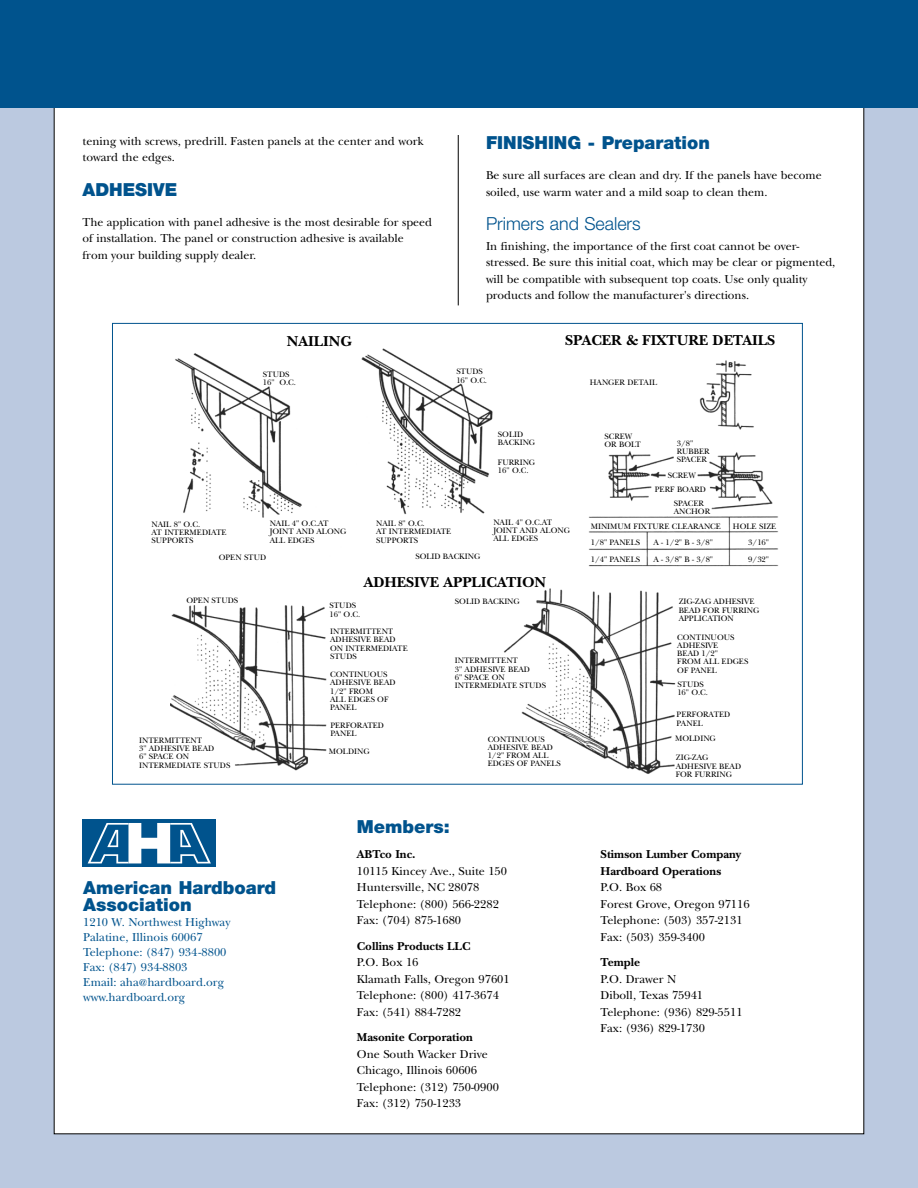
<style>
.page{position:relative;width:918px;height:1188px;background:#fff}
.page>*{position:absolute;margin:0;border:0;box-sizing:border-box;transform-origin:0 0}
.t1{font:900 18px/16.5px "Helvetica Neue";color:#00538d}
.t2{font:300 18px "Helvetica Neue";color:#00538d}
.t3{font:700 15px "New Baskerville";color:#000}
.t4{font:12px/16.5px "New Baskerville";color:#000}
.t5{font:12px/15px "New Baskerville";color:#00538d}
.t6{font:700 12px/16.5px "New Baskerville";color:#000}
.t7{font:8.25px/8.2px "New Baskerville";color:#000}
.s1{font-size:10.5px}
</style>
<div class="page">
<div style="left:0;top:108px;width:918px;height:1080px;background:#bbc9e0"></div>
<div style="left:54px;top:54px;width:810px;height:1080px;background:#fff"></div>
<img style="left:171px;top:348px;width:608px;height:426px">
<div style="left:0;top:0;width:918px;height:108px;background:#00538d"></div>
<div style="left:82px;top:819px;width:134px;height:47px;background:#00538d"></div>
<svg style="left:88px;top:823px;width:123px;height:40px"></svg>
<hr style="left:458px;top:135px;width:1px;height:170px;background:#000">
<p class="t4" style="left:82px;top:134px;width:343px">tening with screws, predrill. Fasten panels at the center and work toward the edges.</p>
<h1 class="t1" style="left:82px;top:183px;width:96px">ADHESIVE</h1>
<p class="t4" style="left:82px;top:215px;width:351px">The application with panel adhesive is the most desirable for speed of installation. The panel or construction adhesive is available from your building supply dealer.</p>
<h1 class="t1" style="left:486px;top:136px;width:225px">FINISHING - Preparation</h1>
<p class="t4" style="left:486px;top:169px;width:337px">Be sure all surfaces are clean and dry. If the panels have become soiled, use warm water and a mild soap to clean them.</p>
<h1 class="t2" style="left:486px;top:218px;width:156px">Primers and Sealers</h1>
<p class="t4" style="left:486px;top:239px;width:351px">In finishing, the importance of the first coat cannot be over&shy;stressed. Be sure this initial coat, which may be clear or pigmented, will be compatible with subsequent top coats. Use only quality products and follow the manufacturer's directions.</p>
<p class="t3" style="left:287px;top:336px;width:67px">NAILING</p>
<p class="t3" style="left:565px;top:335px;width:212px">SPACER &amp; FIXTURE DETAILS</p>
<p class="t7" style="left:263px;top:371px;width:35px">STUDS<br>16" O.C.</p>
<p class="t7" style="left:456px;top:369px;width:32px">STUDS<br>16" O.C.</p>
<p class="t7" style="left:498px;top:431px;width:39px">SOLID<br>BACKING</p>
<p class="t7" style="left:498px;top:459px;width:39px">FURRING<br>16" O.C.</p>
<p class="t7" style="left:152px;top:521px;width:77px">NAIL 8" O.C.<br>AT INTERMEDIATE<br>SUPPORTS</p>
<p class="t7" style="left:270px;top:520px;width:78px">NAIL 4" O.C.AT<br>JOINT AND ALONG<br>ALL EDGES</p>
<p class="t7" style="left:376px;top:520px;width:77px">NAIL 8" O.C.<br>AT INTERMEDIATE<br>SUPPORTS</p>
<p class="t7" style="left:493px;top:519px;width:78px">NAIL 4" O.C.AT<br>JOINT AND ALONG<br>ALL EDGES</p>
<p class="t7" style="left:219px;top:554px;width:49px">OPEN STUD</p>
<p class="t7" style="left:186px;top:597px;width:53px">OPEN STUDS</p>
<p class="t7" style="left:139px;top:737px;width:93px">INTERMITTENT<br>3" ADHESIVE BEAD<br>6" SPACE ON<br>INTERMEDIATE STUDS</p>
<h1 class="t1" style="left:83px;top:881px;width:194px">American Hardboard<br>Association</h1>
<p class="t5" style="left:83px;top:916px;width:149px">1210 W. Northwest Highway<br>Palatine, Illinois 60067<br>Telephone: (847) 934-8800<br>Fax: (847) 934-8803<br>Email: aha<span class="s1">@</span>hardboard.org www.hardboard.org</p>
<p class="t7" style="left:415px;top:553px;width:66px">SOLID BACKING</p>
<p class="t3" style="left:364px;top:577px;width:184px">ADHESIVE APPLICATION</p>
<p class="t7" style="left:330px;top:603px;width:32px">STUDS<br>16" O.C.</p>
<p class="t7" style="left:330px;top:628px;width:79px">INTERMITTENT<br>ADHESIVE BEAD<br>ON INTERMEDIATE<br>STUDS</p>
<p class="t7" style="left:330px;top:671px;width:67px">CONTINUOUS<br>ADHESIVE BEAD<br>1/2" FROM<br>ALL EDGES OF<br>PANEL</p>
<p class="t7" style="left:330px;top:722px;width:55px">PERFORATED<br>PANEL</p>
<p class="t7" style="left:329px;top:748px;width:42px">MOLDING</p>
<p class="t7" style="left:455px;top:598px;width:66px">SOLID BACKING</p>
<p class="t7" style="left:455px;top:658px;width:93px">INTERMITTENT<br>3" ADHESIVE BEAD<br>6" SPACE ON<br>INTERMEDIATE STUDS</p>
<p class="t7" style="left:488px;top:736px;width:75px">CONTINUOUS<br>ADHESIVE BEAD<br>1/2" FROM ALL<br>EDGES OF PANELS</p>
<h1 class="t1" style="left:357px;top:820px;width:95px">Members:</h1>
<p class="t6" style="left:357px;top:847px;width:60px">ABTco Inc.</p>
<p class="t4" style="left:357px;top:864px;width:152px">10115 Kincey Ave., Suite 150<br>Huntersville, NC 28078<br>Telephone: (800) 566-2282<br>Fax: (704) 875-1680</p>
<p class="t6" style="left:357px;top:939px;width:115px">Collins Products LLC</p>
<p class="t4" style="left:357px;top:955px;width:154px">P.O. Box 16<br>Klamath Falls, Oregon 97601<br>Telephone: (800) 417-3674<br>Fax: (541) 884-7282</p>
<p class="t6" style="left:357px;top:1030px;width:117px">Masonite Corporation</p>
<p class="t4" style="left:357px;top:1047px;width:143px">One South Wacker Drive<br>Chicago, Illinois 60606<br>Telephone: (312) 750-0900<br>Fax: (312) 750-1233</p>
<p class="t7" style="left:590px;top:379px;width:69px">HANGER DETAIL</p>
<p class="t7" style="left:605px;top:433px;width:38px">SCREW<br>OR BOLT</p>
<p class="t7" style="left:677px;top:440px;width:34px">3/8"<br>RUBBER<br>SPACER</p>
<p class="t7" style="left:655px;top:469px;width:53px;line-height:14.5px;text-align:center">SCREW<br>PERF BOARD</p>
<p class="t7" style="left:674px;top:500px;width:38px">SPACER<br>ANCHOR</p>
<p class="t7" style="left:591px;top:523px;width:132px">MINIMUM FIXTURE CLEARANCE</p>
<p class="t7" style="left:733px;top:523px;width:45px">HOLE SIZE</p>
<p class="t7" style="left:591px;top:540px;width:51px">1/8" PANELS</p>
<p class="t7" style="left:653px;top:540px;width:61px">A - 1/2" B - 3/8"</p>
<p class="t7" style="left:748px;top:540px;width:22px">3/16"</p>
<p class="t7" style="left:591px;top:556px;width:51px">1/4" PANELS</p>
<p class="t7" style="left:653px;top:556px;width:61px">A - 3/8” B - 3/8"</p>
<p class="t7" style="left:748px;top:556px;width:22px">9/32"</p>
<p class="t7" style="left:679px;top:599px;width:82px">ZIG-ZAG ADHESIVE<br>BEAD FOR FURRING<br>APPLICATION</p>
<p class="t7" style="left:677px;top:634px;width:73px">CONTINUOUS<br>ADHESIVE<br>BEAD 1/2"<br>FROM ALL EDGES<br>OF PANEL</p>
<p class="t7" style="left:677px;top:681px;width:32px">STUDS<br>16" O.C.</p>
<p class="t7" style="left:677px;top:712px;width:55px">PERFORATED<br>PANEL</p>
<p class="t7" style="left:676px;top:755px;width:67px">ZIG-ZAG<br>ADHESIVE BEAD<br>FOR FURRING</p>
<p class="t7" style="left:675px;top:736px;width:42px">MOLDING</p>
<p class="t6" style="left:601px;top:847px;width:142px">Stimson Lumber Company<br>Hardboard Operations</p>
<p class="t4" style="left:601px;top:880px;width:151px">P.O. Box 68<br>Forest Grove, Oregon 97116<br>Telephone: (503) 357-2131<br>Fax: (503) 359-3400</p>
<p class="t6" style="left:601px;top:955px;width:41px">Temple</p>
<p class="t4" style="left:601px;top:972px;width:143px">P.O. Drawer N<br>Diboll, Texas 75941<br>Telephone: (936) 829-5511<br>Fax: (936) 829-1730</p>
</div>
